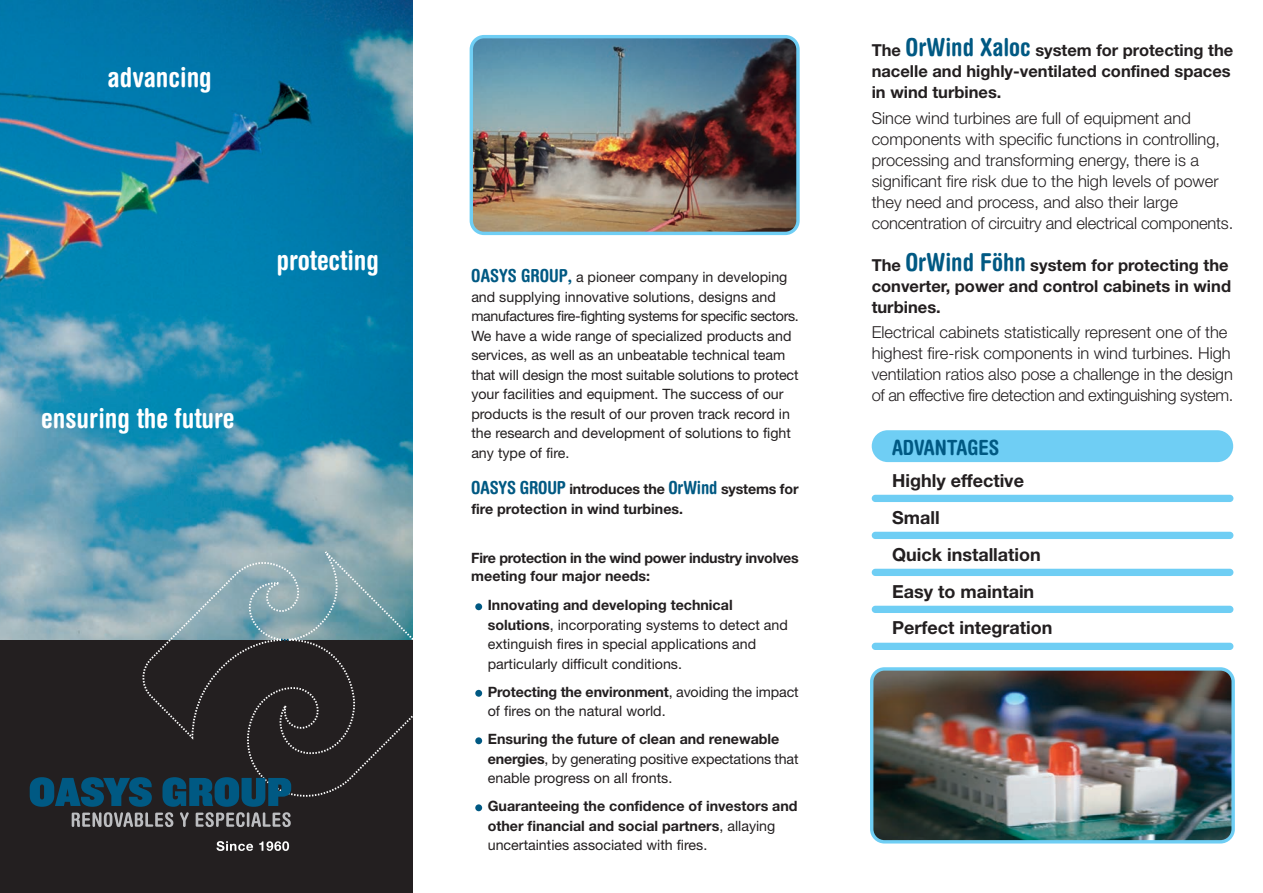
<style>
.page{position:relative;width:1263px;height:893px;background:#fff}
.page>*{position:absolute;margin:0;border:0;box-sizing:border-box;transform-origin:0 0}
.t1{font:700 condensed 27.3px "Helvetica Rounded";color:#fff}
.t2{font:700 condensed 21px "Helvetica Rounded";color:#005983}
.t3{font:700 18px/36.8px "Helvetica Neue";color:#231f20}
.t4{font:300 16.5px/21px "Helvetica Neue";color:#231f20}
.t5{font:700 16.5px/21px "Helvetica Neue";color:#231f20}
.t6{font:14.25px/19.5px "Helvetica Neue";color:#231f20}
.t7{font:700 14.25px/19.5px "Helvetica Neue";color:#231f20}
.t8{font:700 14.25px/18px "Helvetica Neue";letter-spacing:-.02em;color:#231f20}
.s1{font-family:"Helvetica Rounded";font-weight:700;font-stretch:condensed;font-size:18px;color:#005983}
.s2{font-family:"Helvetica Rounded";font-stretch:condensed;font-size:18px;color:#005983}
.s3{font-weight:700}
.s4{font-weight:400}
.s5{font-family:"Helvetica Rounded";font-stretch:condensed;font-size:24.75px;color:#005983}
</style>
<div class="page">
<img style="left:0;top:0;width:412px;height:640px">
<div style="left:0;top:640px;width:412px;height:253px;background:#231f20"></div>
<svg style="left:236px;top:540px;width:177px;height:264px"></svg>
<svg style="left:138px;top:561px;width:165px;height:181px"></svg>
<svg style="left:216px;top:841px;width:37px;height:10px"></svg>
<svg style="left:259px;top:841px;width:30px;height:10px"></svg>
<svg style="left:30px;top:777px;width:261px;height:50px"></svg>
<div style="left:872px;top:430px;width:361px;height:32px;background:#6fcef4;border-radius:16px"></div>
<div style="left:872px;top:495px;width:361px;height:7px;background:#6fcef4;border-radius:4px"></div>
<div style="left:872px;top:532px;width:361px;height:7px;background:#6fcef4;border-radius:4px"></div>
<div style="left:872px;top:569px;width:361px;height:7px;background:#6fcef4;border-radius:4px"></div>
<div style="left:872px;top:606px;width:361px;height:7px;background:#6fcef4;border-radius:4px"></div>
<img style="left:874px;top:671px;width:357px;height:171px">
<div style="left:870px;top:667px;width:365px;height:176px;border:3px solid #6fcef4;border-radius:13px"></div>
<div style="left:872px;top:643px;width:361px;height:7px;background:#6fcef4;border-radius:4px"></div>
<div style="left:475px;top:603px;width:7px;height:7px;background:#005983;border-radius:50%"></div>
<div style="left:475px;top:690px;width:7px;height:7px;background:#005983;border-radius:50%"></div>
<div style="left:475px;top:737px;width:7px;height:7px;background:#005983;border-radius:50%"></div>
<div style="left:475px;top:804px;width:7px;height:7px;background:#005983;border-radius:50%"></div>
<img style="left:471px;top:39px;width:325px;height:192px">
<div style="left:470px;top:35px;width:330px;height:200px;border:3px solid #6fcef4;border-radius:13px"></div>
<h1 class="t1" style="left:108px;top:67px;width:106px">advancing</h1>
<h1 class="t1" style="left:276px;top:250px;width:104px">protecting</h1>
<h1 class="t1" style="left:41px;top:408px;width:195px">ensuring the future</h1>
<p class="t6" style="left:471px;top:269px;width:329px"><span class="s1">OASYS GROUP,</span> a pioneer company in developing and supplying innovative solutions, designs and manufactures fire-fighting systems for specific sectors.<br>We have a wide range of specialized products and services, as well as an unbeatable technical team that will design the most suitable solutions to protect your facilities and equipment. The success of our products is the result of our proven track record in the research and development of solutions to fight any type of fire.</p>
<p class="t7" style="left:471px;top:481px;width:329px"><span class="s2">OASYS GROUP</span> introduces the <span class="s2">OrWind</span> systems for fire protection in wind turbines.</p>
<p class="t8" style="left:471px;top:550px;width:329px">Fire protection in the wind power industry involves meeting four major needs:</p>
<p class="t6" style="left:488px;top:597px;width:302px"><span class="s3">Innovating and developing technical solutions</span>, incorporating systems to detect and extinguish fires in special applications and particularly difficult conditions.</p>
<p class="t6" style="left:488px;top:683px;width:312px"><span class="s3">Protecting the environment</span>, avoiding the impact of fires on the natural world.</p>
<p class="t6" style="left:488px;top:731px;width:312px"><span class="s3">Ensuring the future of clean and renewable energies</span>, by generating positive expectations that enable progress on all fronts.</p>
<p class="t7" style="left:488px;top:798px;width:311px">Guaranteeing the confidence of investors and other financial and social partners<span class="s4">, allaying uncertainties associated with fires.</span></p>
<p class="t5" style="left:872px;top:42px;width:363px">The <span class="s5">OrWind Xaloc</span> system for protecting the nacelle and highly-ventilated confined spaces in wind turbines.</p>
<p class="t4" style="left:872px;top:109px;width:363px">Since wind turbines are full of equipment and components with specific functions in controlling, processing and transforming energy, there is a significant fire risk due to the high levels of power they need and process, and also their large concentration of circuitry and electrical components.</p>
<p class="t5" style="left:872px;top:256px;width:361px">The <span class="s5">OrWind Föhn</span> system for protecting the converter, power and control cabinets in wind turbines.</p>
<p class="t4" style="left:872px;top:323px;width:363px">Electrical cabinets statistically represent one of the highest fire-risk components in wind turbines. High ventilation ratios also pose a challenge in the design of an effective fire detection and extinguishing system.</p>
<h2 class="t2" style="left:892px;top:439px;width:109px">ADVANTAGES</h2>
<p class="t3" style="left:892px;top:464px;width:162px">Highly effective<br>Small<br>Quick installation<br>Easy to maintain<br>Perfect integration</p>
</div>
